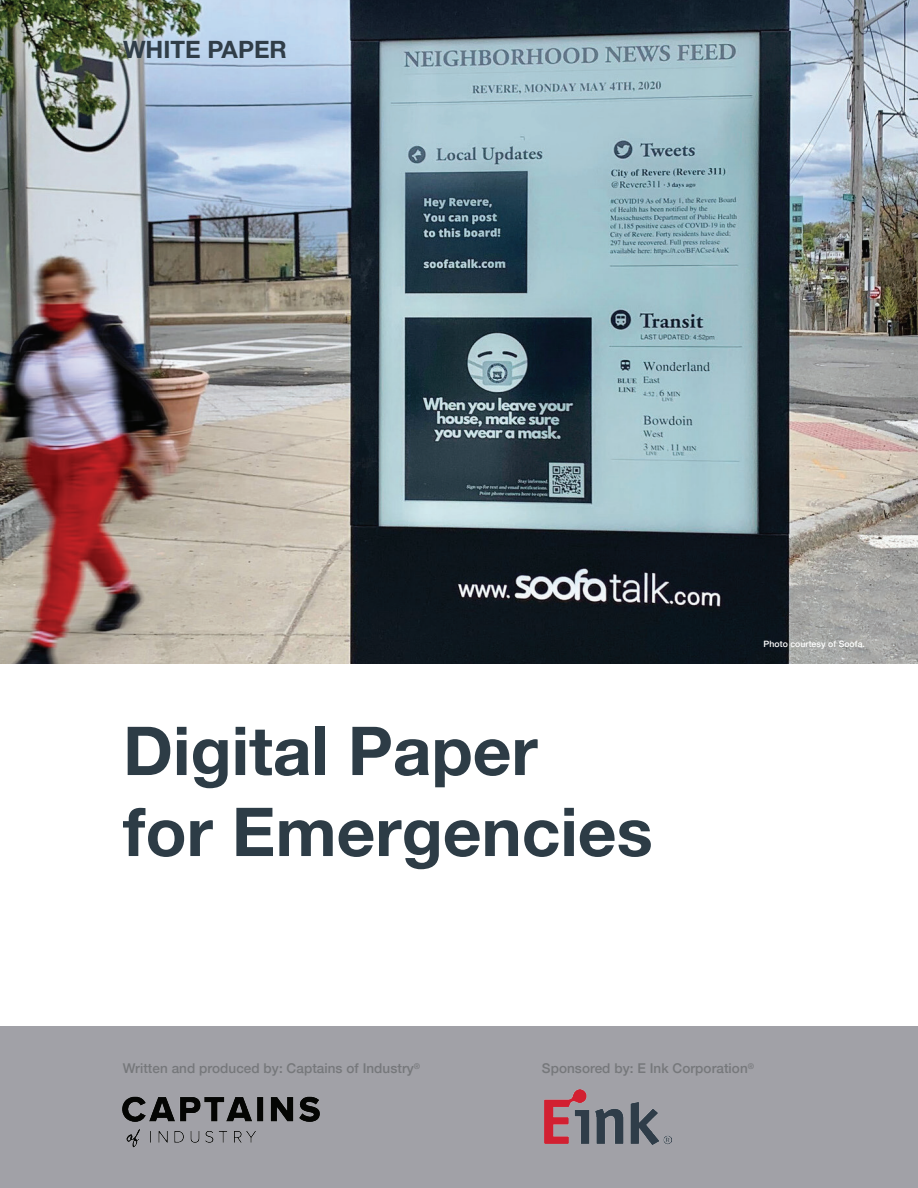
<style>
.page{position:relative;width:918px;height:1188px;background:#fff}
.page>*{position:absolute;margin:0;border:0;box-sizing:border-box;transform-origin:0 0}
.t1{font:700 67.5px/81px "Helvetica Neue";color:#2d3c46}
.t2{font:700 24px "Helvetica Neue";color:#303d48}
.t3{font:500 13.5px "Helvetica Neue";letter-spacing:.005em;color:#76787b}
.t4{font:500 8.7px "Helvetica Neue";letter-spacing:.005em;color:#fff}
.t5{font:500 7.8px "Helvetica Neue";color:#76787b}
</style>
<div class="page">
<img style="left:0;top:0;width:918px;height:663px">
<div style="left:0;top:1027px;width:918px;height:161px;background:#a1a1a7"></div>
<img style="left:544px;top:1089px;width:127px;height:55px">
<img style="left:122px;top:1096px;width:198px;height:52px">
<h2 class="t2" style="left:123px;top:35px;width:165px">WHITE PAPER</h2>
<h1 class="t1" style="left:123px;top:709px;width:531px">Digital Paper<br>for Emergencies</h1>
<p class="t4" style="left:764px;top:637px;width:103px">Photo courtesy of Soofa.</p>
<p class="t3" style="left:123px;top:1057px;width:299px">Written and produced by: Captains of Industry<sup>®</sup></p>
<p class="t5" style="left:748px;top:1060px;width:8px">®</p>
<p class="t3" style="left:542px;top:1057px;width:207px">Sponsored by: E Ink Corporation</p>
</div>
